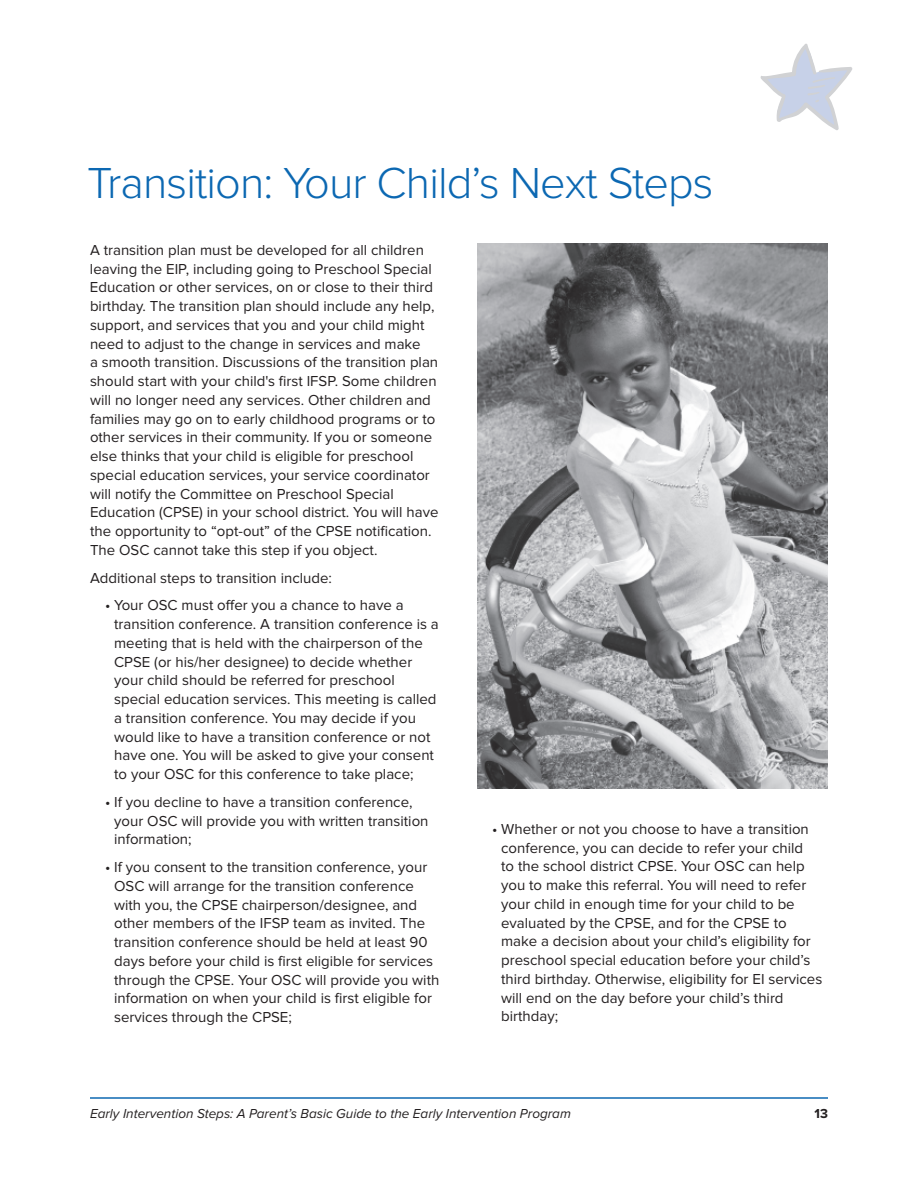
<style>
.page{position:relative;width:918px;height:1188px;background:#fff}
.page>*{position:absolute;margin:0;border:0;box-sizing:border-box;transform-origin:0 0}
.t1{font:300 45px "Proxima Nova";letter-spacing:-.02em;color:#0c68b2}
.t2{font:15px/18.8px "Proxima Nova";color:#231f20}
.t3{font:italic 13.5px "Proxima Nova";color:#231f20}
.t4{font:700 13.5px "Proxima Nova";color:#231f20}
</style>
<div class="page">
<hr style="left:90px;top:1098px;width:738px;height:1px;background:#0c68b2">
<svg style="left:761px;top:43px;width:91px;height:87px"></svg>
<img style="left:477px;top:243px;width:351px;height:545px">
<h1 class="t1" style="left:87px;top:168px;width:628px">Transition: Your Child’s Next Steps</h1>
<p class="t2" style="left:90px;top:242px;width:350px">A transition plan must be developed for all children leaving the EIP, including going to Preschool Special Education or other services, on or close to their third birthday. The transition plan should include any help, support, and services that you and your child might need to adjust to the change in services and make<br>a smooth transition. Discussions of the transition plan should start with your child's first IFSP. Some children will no longer need any services. Other children and families may go on to early childhood programs or to other services in their community. If you or someone else thinks that your child is eligible for preschool special education services, your service coordinator will notify the Committee on Preschool Special Education (CPSE) in your school district. You will have the opportunity to “opt-out” of the CPSE notification.<br>The OSC cannot take this step if you object.</p>
<p class="t2" style="left:90px;top:570px;width:243px">Additional steps to transition include:</p>
<p class="t2" style="left:114px;top:597px;width:326px;text-indent:-9px">• Your OSC must offer you a chance to have a transition conference. A transition conference is a meeting that is held with the chairperson of the CPSE (or his/her designee) to decide whether your child should be referred for preschool special education services. This meeting is called a transition conference. You may decide if you would like to have a transition conference or not have one. You will be asked to give your consent to your OSC for this conference to take place;</p>
<p class="t2" style="left:114px;top:794px;width:316px;text-indent:-9px">• If you decline to have a transition conference, your OSC will provide you with written transition information;</p>
<p class="t2" style="left:114px;top:859px;width:327px;text-indent:-9px">• If you consent to the transition conference, your OSC will arrange for the transition conference with you, the CPSE chairperson/designee, and other members of the IFSP team as invited. The transition conference should be held at least 90 days before your child is first eligible for services through the CPSE. Your OSC will provide you with information on when your child is first eligible for services through the CPSE;</p>
<p class="t2" style="left:501px;top:821px;width:323px;text-indent:-9px">• Whether or not you choose to have a transition conference, you can decide to refer your child<br>to the school district CPSE. Your OSC can help you to make this referral. You will need to refer your child in enough time for your child to be evaluated by the CPSE, and for the CPSE to make a decision about your child’s eligibility for preschool special education before your child’s third birthday. Otherwise, eligibility for EI services will end on the day before your child’s third birthday;</p>
<p class="t3" style="left:90px;top:1109px;width:482px">Early Intervention Steps: A Parent’s Basic Guide to the Early Intervention Program</p>
<p class="t4" style="left:815px;top:1109px;width:15px">13</p>
</div>
